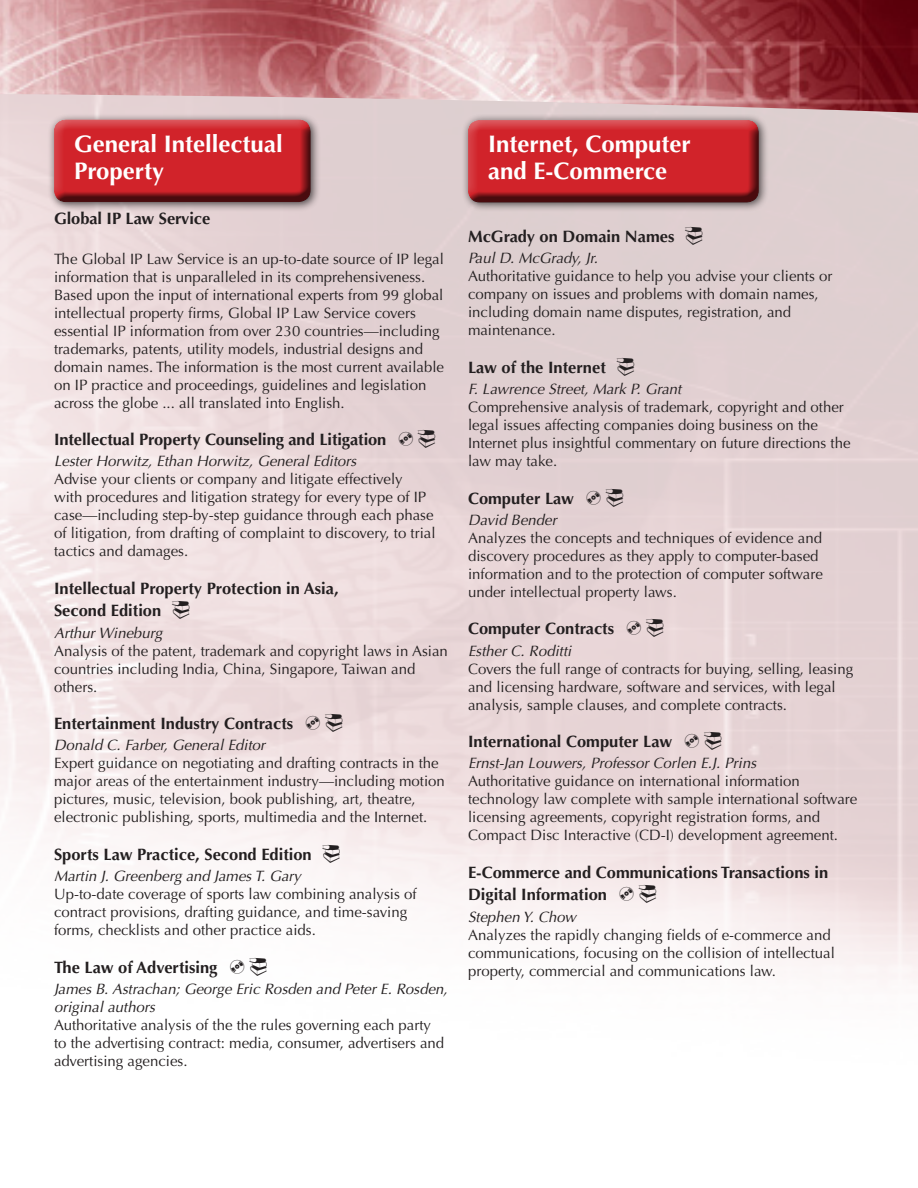
<style>
.page{position:relative;width:918px;height:1188px;background:#fff}
.page>*{position:absolute;margin:0;border:0;box-sizing:border-box;transform-origin:0 0}
.t1{font:700 24px/27px "Optima";color:#fff}
.t2{font:700 16.5px/22.5px "Optima";color:#231f20}
.t3{font:15px/18px "Optima";color:#231f20}
.t4{font:italic 15px/18px "Optima";color:#231f20}
</style>
<div class="page">
<img style="left:0;top:0;width:918px;height:113px">
<div style="left:48px;top:113px;width:279px;height:106px;background:#231f20;opacity:.75"></div>
<div style="left:52px;top:119px;width:258px;height:85px;background:#231f20;opacity:.75"></div>
<div style="left:462px;top:114px;width:313px;height:105px;background:#231f20;opacity:.75"></div>
<div style="left:466px;top:119px;width:293px;height:86px;background:#231f20;opacity:.75"></div>
<svg style="left:399px;top:430px;width:36px;height:18px"></svg>
<svg style="left:306px;top:714px;width:37px;height:18px"></svg>
<svg style="left:587px;top:488px;width:36px;height:18px"></svg>
<svg style="left:627px;top:619px;width:37px;height:18px"></svg>
<svg style="left:685px;top:732px;width:36px;height:18px"></svg>
<svg style="left:620px;top:885px;width:36px;height:18px"></svg>
<h1 class="t1" style="left:74px;top:130px;width:210px">General Intellectual<br>Property</h1>
<p class="t2" style="left:54px;top:208px;width:158px">Global IP Law Service</p>
<p class="t3" style="left:54px;top:250px;width:392px">The Global IP Law Service is an up-to-date source of IP legal information that is unparalleled in its comprehensiveness.<br>Based upon the input of international experts from 99 global intellectual property firms, Global IP Law Service covers essential IP information from over 230 countries—including trademarks, patents, utility models, industrial designs and domain names. The information is the most current available on IP practice and proceedings, guidelines and legislation across the globe ... all translated into English.</p>
<p class="t2" style="left:54px;top:429px;width:334px">Intellectual Property Counseling and Litigation</p>
<p class="t4" style="left:54px;top:453px;width:304px">Lester Horwitz, Ethan Horwitz, General Editors</p>
<p class="t3" style="left:54px;top:471px;width:383px">Advise your clients or company and litigate effectively<br>with procedures and litigation strategy for every type of IP case—including step-by-step guidance through each phase of litigation, from drafting of complaint to discovery, to trial tactics and damages.</p>
<p class="t2" style="left:54px;top:577px;width:286px">Intellectual Property Protection in Asia,<br>Second Edition ◻</p>
<p class="t4" style="left:54px;top:624px;width:110px">Arthur Wineburg</p>
<p class="t3" style="left:54px;top:642px;width:395px">Analysis of the patent, trademark and copyright laws in Asian countries including India, China, Singapore, Taiwan and others.</p>
<p class="t2" style="left:54px;top:713px;width:241px">Entertainment Industry Contracts</p>
<p class="t4" style="left:54px;top:737px;width:213px">Donald C. Farber, General Editor</p>
<p class="t3" style="left:54px;top:755px;width:392px">Expert guidance on negotiating and drafting contracts in the major areas of the entertainment industry—including motion pictures, music, television, book publishing, art, theatre, electronic publishing, sports, multimedia and the Internet.</p>
<p class="t2" style="left:54px;top:843px;width:289px">Sports Law Practice, Second Edition ◻</p>
<p class="t4" style="left:54px;top:867px;width:249px">Martin J. Greenberg and James T. Gary</p>
<p class="t3" style="left:54px;top:885px;width:364px">Up-to-date coverage of sports law combining analysis of contract provisions, drafting guidance, and time-saving forms, checklists and other practice aids.</p>
<p class="t2" style="left:54px;top:956px;width:165px">The Law of Advertising</p>
<p class="t4" style="left:54px;top:980px;width:395px">James B. Astrachan; George Eric Rosden and Peter E. Rosden, original authors</p>
<p class="t3" style="left:54px;top:1016px;width:392px">Authoritative analysis of the the rules governing each party to the advertising contract: media, consumer, advertisers and advertising agencies.</p>
<h1 class="t1" style="left:488px;top:131px;width:204px">Internet, Computer and E-Commerce</h1>
<p class="t2" style="left:468px;top:226px;width:238px">McGrady on Domain Names ◻</p>
<p class="t4" style="left:468px;top:250px;width:131px">Paul D. McGrady, Jr.</p>
<p class="t3" style="left:468px;top:268px;width:366px">Authoritative guidance to help you advise your clients or company on issues and problems with domain names, including domain name disputes, registration, and maintenance.</p>
<p class="t2" style="left:468px;top:356px;width:170px">Law of the Internet ◻</p>
<p class="t4" style="left:468px;top:380px;width:215px">F. Lawrence Street, Mark P. Grant</p>
<p class="t3" style="left:468px;top:398px;width:384px">Comprehensive analysis of trademark, copyright and other legal issues affecting companies doing business on the Internet plus insightful commentary on future directions the law may take.</p>
<p class="t2" style="left:468px;top:487px;width:108px">Computer Law</p>
<p class="t4" style="left:468px;top:511px;width:90px">David Bender</p>
<p class="t3" style="left:468px;top:529px;width:356px">Analyzes the concepts and techniques of evidence and discovery procedures as they apply to computer-based information and to the protection of computer software under intellectual property laws.</p>
<p class="t2" style="left:468px;top:618px;width:148px">Computer Contracts</p>
<p class="t4" style="left:468px;top:642px;width:105px">Esther C. Roditti</p>
<p class="t3" style="left:468px;top:660px;width:387px">Covers the full range of contracts for buying, selling, leasing and licensing hardware, software and services, with legal analysis, sample clauses, and complete contracts.</p>
<p class="t2" style="left:468px;top:730px;width:206px">International Computer Law</p>
<p class="t4" style="left:468px;top:754px;width:290px">Ernst-Jan Louwers, Professor Corlen E.J. Prins</p>
<p class="t3" style="left:468px;top:772px;width:391px">Authoritative guidance on international information technology law complete with sample international software licensing agreements, copyright registration forms, and Compact Disc Interactive (CD-I) development agreement.</p>
<p class="t2" style="left:468px;top:861px;width:362px">E-Commerce and Communications Transactions in<br>Digital Information</p>
<p class="t4" style="left:468px;top:908px;width:110px">Stephen Y. Chow</p>
<p class="t3" style="left:468px;top:926px;width:368px">Analyzes the rapidly changing fields of e-commerce and communications, focusing on the collision of intellectual property, commercial and communications law.</p>
</div>
